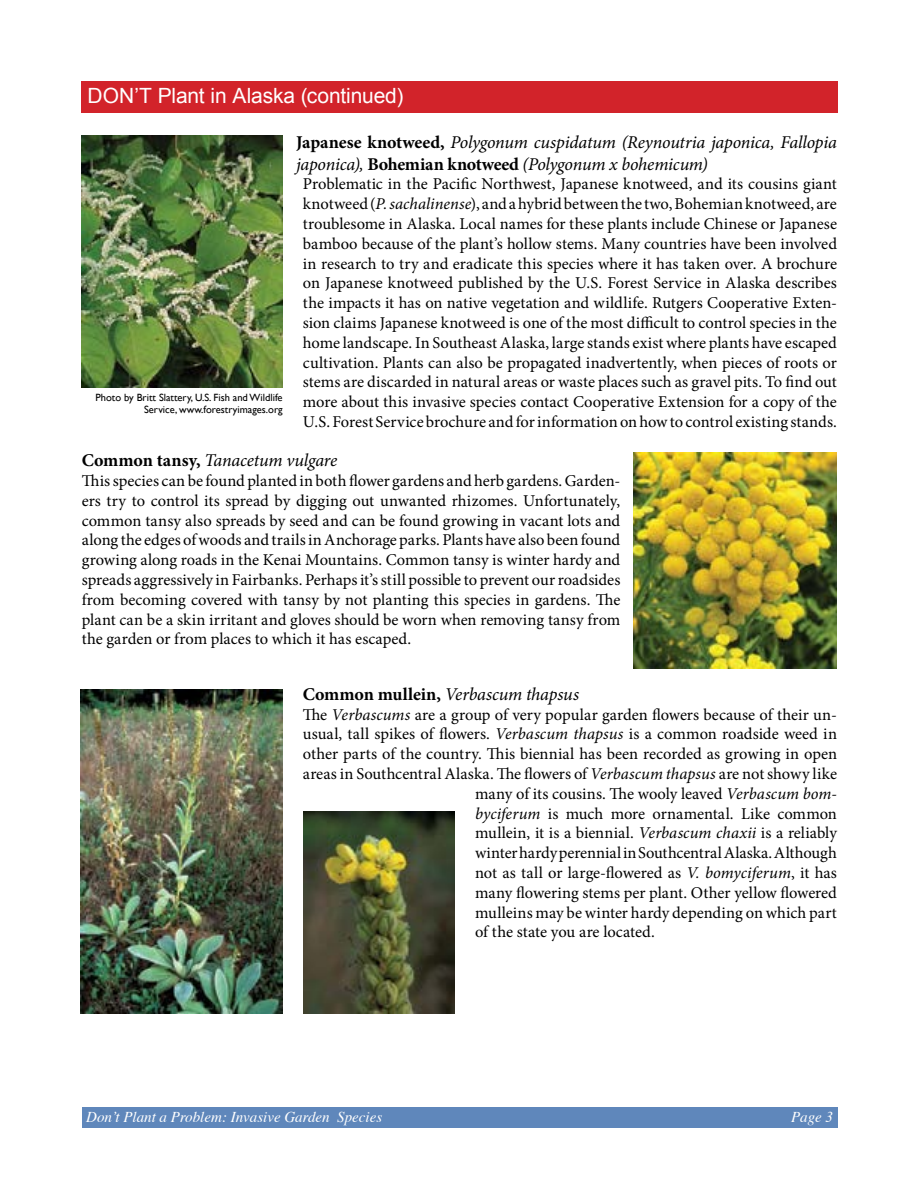
<style>
.page{position:relative;width:918px;height:1188px;background:#fff}
.page>*{position:absolute;margin:0;border:0;box-sizing:border-box;transform-origin:0 0}
.t1{font:21px "Arial";letter-spacing:-.01em;color:#fff}
.species_right{font:italic 18px/21.6px "Minion Pro";letter-spacing:-.015em;color:#000}
.Body_text{font:16.5px/19.8px "Minion Pro";color:#000;text-align:justify}
.t2{font:italic 15px "Times";color:#fff}
.t3{font:10.5px/12.6px "Gill Sans";color:#000;text-align:right}
.s1{font-weight:700;font-style:normal}
.s2{font-style:italic}
</style>
<div class="page">
<div style="left:82px;top:1108px;width:756px;height:20px;background:#5f87bb"></div>
<div style="left:81px;top:81px;width:756px;height:31px;background:#d2232a"></div>
<img style="left:81px;top:135px;width:202px;height:252px">
<img style="left:634px;top:452px;width:203px;height:216px">
<img style="left:81px;top:689px;width:202px;height:324px">
<img style="left:303px;top:811px;width:152px;height:202px">
<p class="t1" style="left:88px;top:82px;width:317px">DON’T Plant in Alaska (continued)</p>
<p class="species_right" style="left:296px;top:132px;width:543px"><span class="s1">Japanese knotweed,</span> Polygonum cuspidatum (Reynoutria japonica, Fallopia japonica), <span class="s1">Bohemian knotweed</span> (Polygonum x bohemicum)</p>
<p class="Body_text" style="left:303px;top:174px;width:536px">Problematic in the Pacific Northwest, Japanese knotweed, and its cousins giant knotweed (<span class="s2">P. sachalinense</span>), and a hybrid between the two, Bohemian knotweed, are troublesome in Alaska. Local names for these plants include Chinese or Japanese bamboo because of the plant’s hollow stems. Many countries have been involved in research to try and eradicate this species where it has taken over. A brochure on Japanese knotweed published by the U.S. Forest Service in Alaska describes the impacts it has on native vegetation and wildlife. Rutgers Cooperative Exten&shy;sion claims Japanese knotweed is one of the most difficult to control species in the home landscape. In Southeast Alaska, large stands exist where plants have escaped cultivation. Plants can also be propagated inadvertently, when pieces of roots or stems are discarded in natural areas or waste places such as gravel pits. To find out more about this invasive species contact Cooperative Extension for a copy of the U.S. Forest Service brochure and for information on how to control existing stands.</p>
<p class="species_right" style="left:82px;top:450px;width:257px"><span class="s1">Common tansy,</span> Tanacetum vulgare</p>
<p class="Body_text" style="left:82px;top:471px;width:540px">This species can be found planted in both flower gardens and herb gardens. Garden&shy;ers try to control its spread by digging out unwanted rhizomes. Unfortunately, common tansy also spreads by seed and can be found growing in vacant lots and along the edges of woods and trails in Anchorage parks. Plants have also been found growing along roads in the Kenai Mountains. Common tansy is winter hardy and spreads aggressively in Fairbanks. Perhaps it’s still possible to prevent our roadsides from becoming covered with tansy by not planting this species in gardens. The plant can be a skin irritant and gloves should be worn when removing tansy from the garden or from places to which it has escaped.</p>
<p class="species_right" style="left:303px;top:683px;width:278px"><span class="s1">Common mullein,</span> Verbascum thapsus</p>
<p class="Body_text" style="left:303px;top:704px;width:536px">The <span class="s2">Verbascums</span> are a group of very popular garden flowers because of their un-</p>
<p class="Body_text" style="left:303px;top:724px;width:536px">usual, tall spikes of flowers. <span class="s2">Verbascum thapsus</span> is a common roadside weed in</p>
<p class="Body_text" style="left:303px;top:744px;width:536px">other parts of the country. This biennial has been recorded as growing in open</p>
<p class="Body_text" style="left:303px;top:764px;width:536px">areas in Southcentral Alaska. The flowers of <span class="s2">Verbascum thapsus</span> are not showy like</p>
<p class="Body_text" style="left:475px;top:784px;width:363px">many of its cousins. The wooly leaved <span class="s2">Verbascum bom-</span></p>
<p class="Body_text" style="left:475px;top:803px;width:363px"><span class="s2">byciferum</span> is much more ornamental. Like common</p>
<p class="Body_text" style="left:475px;top:823px;width:363px">mullein, it is a biennial. <span class="s2">Verbascum chaxii</span> is a reliably</p>
<p class="Body_text" style="left:475px;top:843px;width:363px">winter hardy perennial in Southcentral Alaska. Although</p>
<p class="Body_text" style="left:475px;top:863px;width:363px">not as tall or large-flowered as <span class="s2">V. bomyciferum</span>, it has</p>
<p class="Body_text" style="left:475px;top:883px;width:364px">many flowering stems per plant. Other yellow flowered</p>
<p class="Body_text" style="left:475px;top:902px;width:363px">mulleins may be winter hardy depending on which part</p>
<p class="Body_text" style="left:475px;top:922px;width:181px">of the state you are located.</p>
<p class="t3" style="left:95px;top:391px;width:189px">Photo by Britt Slattery, U.S. Fish and Wildlife<br>Service, www.forestryimages.org</p>
<p class="t2" style="left:86px;top:1104px;width:297px">Don’t Plant a Problem: Invasive Garden Species</p>
<p class="t2" style="left:791px;top:1104px;width:44px">Page 3</p>
</div>
